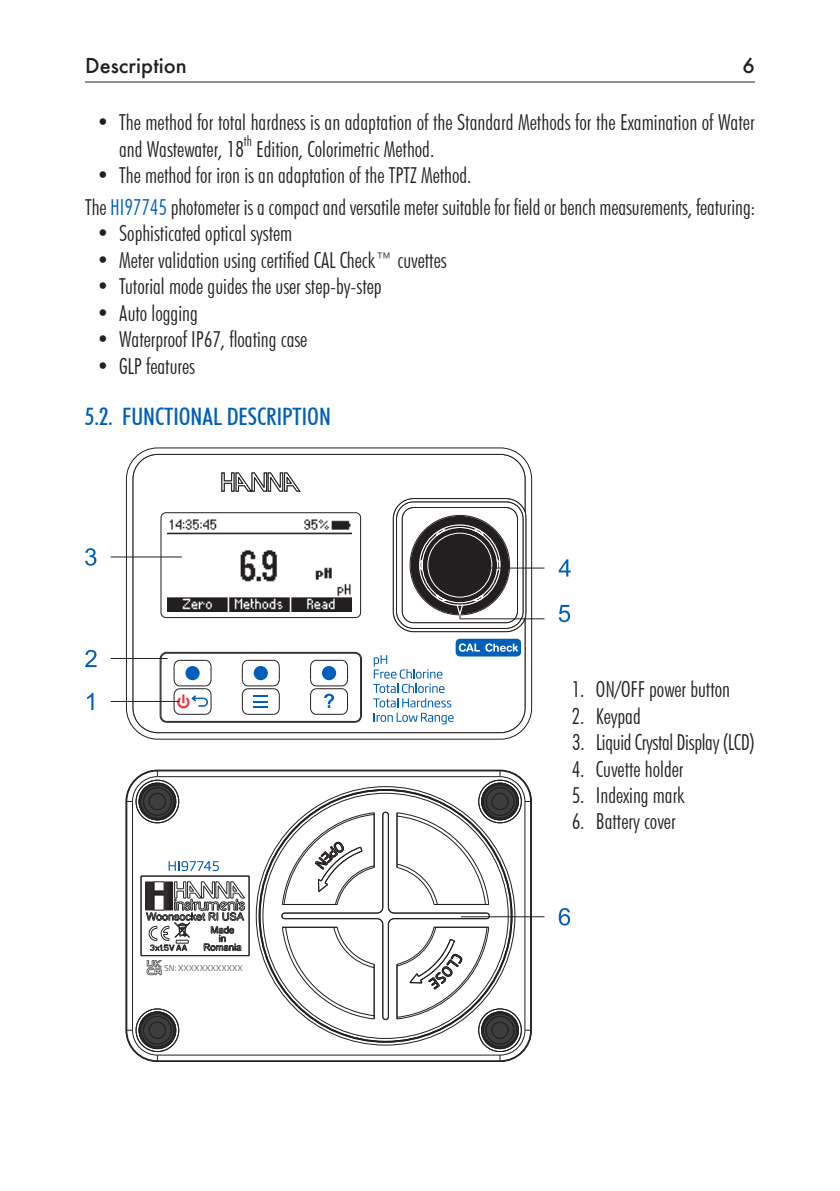
<style>
.page{position:relative;width:840px;height:1191px;background:#fff}
.page>*{position:absolute;margin:0;border:0;box-sizing:border-box;transform-origin:0 0}
.t1{font:500 condensed 24px "Futura BT";color:#005fb9}
.t2{font:300 condensed 22px/26.4px "Futura BT";color:#231f20}
.t3{font:500 20px "Futura";color:#231f20}
.t4{font:300 condensed 14.4px "Futura BT";color:#231f20}
.t5{font:8px "Soho Gothic Pro";color:#6c6d70}
.s1{color:#005fb9}
</style>
<div class="page">
<hr style="left:85px;top:82px;width:669px;height:1px;background:#231f20">
<svg style="left:126px;top:448px;width:406px;height:291px"></svg>
<hr style="left:160px;top:659px;width:1px;height:56px;background:#231f20">
<hr style="left:167px;top:653px;width:188px;height:1px;background:#231f20">
<hr style="left:167px;top:721px;width:188px;height:1px;background:#231f20">
<hr style="left:360px;top:659px;width:1px;height:56px;background:#231f20">
<svg style="left:161px;top:715px;width:6px;height:6px"></svg>
<svg style="left:161px;top:653px;width:6px;height:5px"></svg>
<svg style="left:354px;top:653px;width:6px;height:6px"></svg>
<svg style="left:354px;top:715px;width:6px;height:6px"></svg>
<svg style="left:310px;top:660px;width:38px;height:55px"></svg>
<svg style="left:242px;top:660px;width:38px;height:55px"></svg>
<svg style="left:174px;top:660px;width:37px;height:55px"></svg>
<div style="left:455px;top:639px;width:65px;height:17px;background:#005fb9;border-radius:4px"></div>
<svg style="left:87px;top:693px;width:6px;height:17px"></svg>
<svg style="left:85px;top:650px;width:11px;height:17px"></svg>
<svg style="left:85px;top:548px;width:11px;height:18px"></svg>
<hr style="left:111px;top:556px;width:71px;height:1px;background:#231f20">
<hr style="left:111px;top:658px;width:56px;height:1px;background:#231f20">
<hr style="left:111px;top:701px;width:69px;height:1px;background:#231f20">
<svg style="left:558px;top:559px;width:12px;height:17px"></svg>
<hr style="left:460px;top:568px;width:84px;height:1px;background:#231f20">
<svg style="left:558px;top:605px;width:12px;height:17px"></svg>
<hr style="left:460px;top:618px;width:84px;height:1px;background:#231f20">
<svg style="left:392px;top:498px;width:134px;height:134px"></svg>
<svg style="left:558px;top:908px;width:12px;height:18px"></svg>
<hr style="left:460px;top:916px;width:84px;height:1px;background:#231f20">
<div style="left:136px;top:780px;width:43px;height:43px;border:1px solid #231f20;border-radius:50%"></div>
<div style="left:136px;top:1008px;width:43px;height:43px;border:1px solid #231f20;border-radius:50%"></div>
<hr style="left:132px;top:801px;width:1px;height:229px;background:#231f20">
<hr style="left:157px;top:776px;width:342px;height:1px;background:#231f20">
<hr style="left:157px;top:1054px;width:342px;height:1px;background:#231f20">
<hr style="left:157px;top:1060px;width:342px;height:1px;background:#231f20">
<hr style="left:157px;top:1061px;width:342px;height:1px;background:#231f20">
<hr style="left:157px;top:770px;width:342px;height:1px;background:#231f20">
<hr style="left:126px;top:801px;width:1px;height:229px;background:#231f20">
<svg style="left:126px;top:1011px;width:50px;height:51px"></svg>
<svg style="left:126px;top:770px;width:50px;height:50px"></svg>
<svg style="left:281px;top:770px;width:250px;height:292px"></svg>
<svg style="left:373px;top:643px;width:145px;height:81px"></svg>
<svg style="left:141px;top:861px;width:109px;height:114px"></svg>
<img style="left:167px;top:519px;width:185px;height:92px">
<p class="t3" style="left:85px;top:52px;width:103px">Description</p>
<p class="t3" style="left:742px;top:52px;width:14px">6</p>
<p class="t2" style="left:119px;top:109px;width:636px;text-indent:-23px">• The method for total hardness is an adaptation of the Standard Methods for the Examination of Water and Wastewater, 18</p>
<p class="t4" style="left:244px;top:132px;width:9px">th</p>
<p class="t2" style="left:256px;top:135px;width:179px">Edition, Colorimetric Method.</p>
<p class="t2" style="left:85px;top:159px;width:671px;line-height:32px;text-indent:11px">• The method for iron is an adaptation of the TPTZ Method.<br>The <span class="s1">HI97745</span> photometer is a compact and versatile meter suitable for field or bench measurements, featuring:</p>
<p class="t2" style="left:96px;top:220px;width:197px">• Sophisticated optical system</p>
<p class="t2" style="left:96px;top:247px;width:351px">• Meter validation using certified CAL Check™ cuvettes</p>
<p class="t2" style="left:96px;top:273px;width:286px">• Tutorial mode guides the user step-by-step</p>
<p class="t2" style="left:96px;top:299px;width:103px">• Auto logging</p>
<p class="t2" style="left:96px;top:326px;width:212px">• Waterproof IP67, floating case</p>
<p class="t2" style="left:96px;top:352px;width:100px">• GLP features</p>
<p class="t1" style="left:85px;top:402px;width:247px">5.2. FUNCTIONAL DESCRIPTION</p>
<p class="t5" style="left:164px;top:961px;width:80px">SN: XXXXXXXXXXXX</p>
<p class="t2" style="left:571px;top:676px;width:160px">1. ON/OFF power button</p>
<p class="t2" style="left:571px;top:702px;width:70px">2. Keypad</p>
<p class="t2" style="left:572px;top:729px;width:184px">3. Liquid Crystal Display (LCD)</p>
<p class="t2" style="left:571px;top:755px;width:113px">4. Cuvette holder</p>
<p class="t2" style="left:571px;top:781px;width:114px">5. Indexing mark</p>
<p class="t2" style="left:571px;top:808px;width:105px">6. Battery cover</p>
</div>
